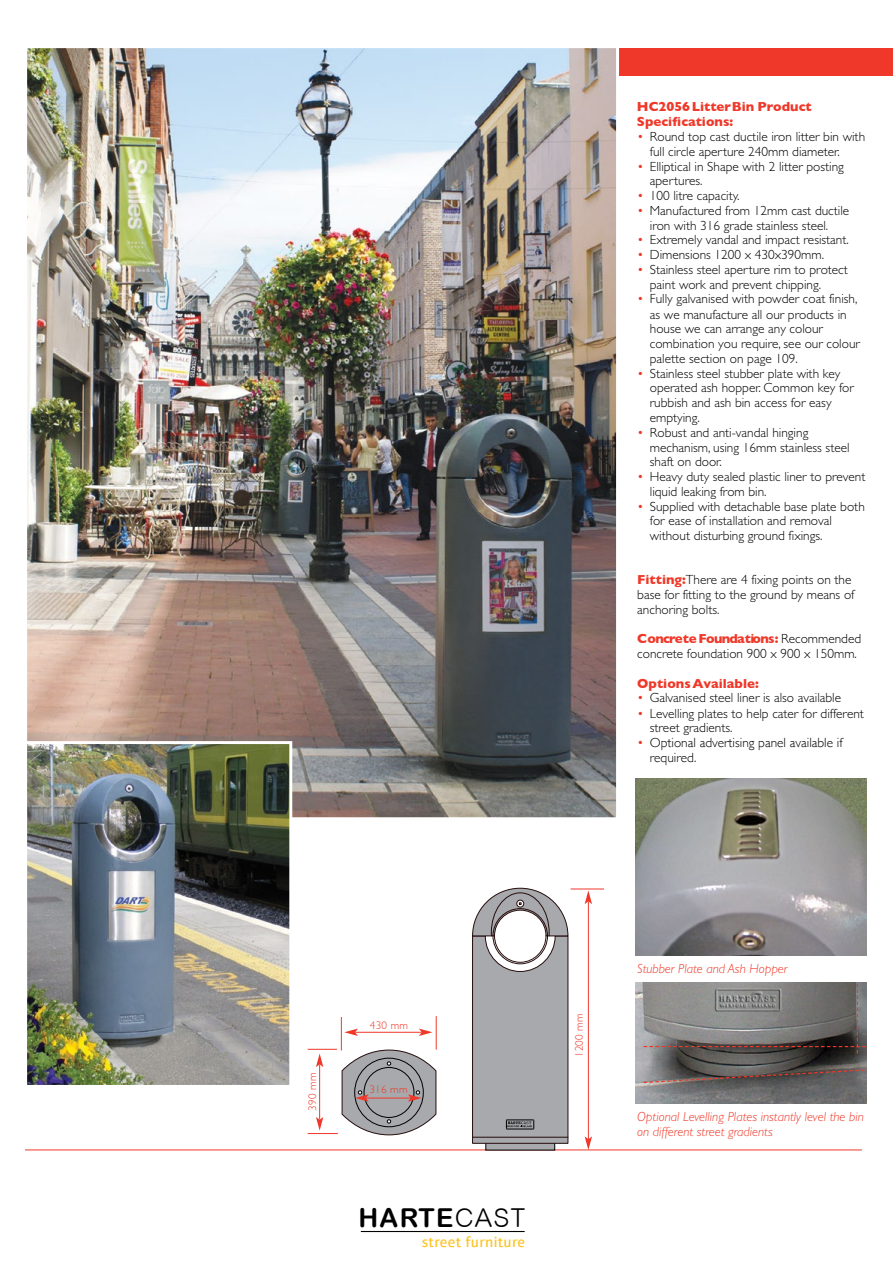
<style>
.page{position:relative;width:893px;height:1263px;background:#fff}
.page>*{position:absolute;margin:0;border:0;box-sizing:border-box;transform-origin:0 0}
.t1{font:26.1px "Arial Rounded MT Bold";letter-spacing:.05em;color:#000}
.t2{font:500 14.7px "Aptifer Sans LTW01";letter-spacing:.02em;color:#fcc425}
.t3{font:300 13.35px/14.7px "Gill Sans";color:#000}
.t4{font:italic 300 13.35px/14.9px "Gill Sans";color:#ef3829}
.t5{font:700 13.35px/14.9px "Gill Sans";color:#ef3829}
.t6{font:300 11.1px "Gill Sans";letter-spacing:.025em;color:#ef3829}
.s1{color:#ef3829}
.s2{font-weight:700;color:#ef3829}
.s3{font-family:"Arial Rounded MT";font-weight:300}
</style>
<div class="page">
<hr style="left:26px;top:75px;width:867px;height:1px;background:#ef3829">
<hr style="left:26px;top:1150px;width:836px;height:1px;background:#ef3829">
<div style="left:619px;top:48px;width:274px;height:27px;background:#ef3829"></div>
<div style="left:486px;top:1140px;width:69px;height:10px;background:#a7a9ac"></div>
<svg style="left:472px;top:888px;width:96px;height:256px"></svg>
<hr style="left:570px;top:889px;width:34px;height:1px;background:#ef3829">
<hr style="left:588px;top:901px;width:1px;height:238px;background:#ef3829">
<svg style="left:585px;top:890px;width:7px;height:14px"></svg>
<svg style="left:585px;top:1136px;width:7px;height:14px"></svg>
<hr style="left:341px;top:1017px;width:1px;height:33px;background:#ef3829">
<hr style="left:436px;top:1016px;width:1px;height:33px;background:#ef3829">
<hr style="left:355px;top:1032px;width:66px;height:1px;background:#ef3829">
<svg style="left:344px;top:1028px;width:14px;height:8px"></svg>
<svg style="left:419px;top:1028px;width:14px;height:8px"></svg>
<svg style="left:308px;top:1049px;width:129px;height:86px"></svg>
<img style="left:26px;top:48px;width:593px;height:770px">
<img style="left:27px;top:741px;width:265px;height:344px">
<svg style="left:26px;top:149px;width:1px;height:669px"></svg>
<img style="left:636px;top:779px;width:230px;height:176px">
<img style="left:636px;top:982px;width:230px;height:122px">
<svg style="left:644px;top:1069px;width:221px;height:14px;background:#655b59"></svg>
<svg style="left:644px;top:983px;width:222px;height:70px;background:#7a7674"></svg>
<hr style="left:443px;top:1262px;width:42px;height:1px;background:#000">
<hr style="left:361px;top:1231px;width:163px;height:1px;background:#000">
<div style="left:495px;top:978px;width:52px;height:73px;background:#a7a9ac"></div>
<p class="t5" style="left:637px;top:99px;width:176px">HC2056 Litter Bin Product<br>Specifications:</p>
<p class="t3" style="left:650px;top:130px;width:217px;text-indent:-13px"><span class="s1">•</span> Round top cast ductile iron litter bin with full circle aperture 240mm diameter.</p>
<p class="t3" style="left:650px;top:159px;width:196px;text-indent:-13px"><span class="s1">•</span> Elliptical in Shape with 2 litter posting apertures.</p>
<p class="t3" style="left:637px;top:188px;width:104px"><span class="s1">•</span> 100 litre capacity.</p>
<p class="t3" style="left:650px;top:203px;width:201px;text-indent:-13px"><span class="s1">•</span> Manufactured from 12mm cast ductile iron with 316 grade stainless steel.</p>
<p class="t3" style="left:637px;top:233px;width:213px"><span class="s1">•</span> Extremely vandal and impact resistant.</p>
<p class="t3" style="left:637px;top:247px;width:188px"><span class="s1">•</span> Dimensions 1200 x 430x390mm.</p>
<p class="t3" style="left:650px;top:263px;width:200px;text-indent:-13px"><span class="s1">•</span> Stainless steel aperture rim to protect paint work and prevent chipping.</p>
<p class="t3" style="left:650px;top:292px;width:212px;text-indent:-13px"><span class="s1">•</span> Fully galvanised with powder coat finish, as we manufacture all our products in house we can arrange any colour combination you require, see our colour palette section on page 109.</p>
<p class="t3" style="left:650px;top:366px;width:205px;text-indent:-13px"><span class="s1">•</span> Stainless steel stubber plate with key operated ash hopper. Common key for rubbish and ash bin access for easy emptying.</p>
<p class="t3" style="left:650px;top:425px;width:201px;text-indent:-13px"><span class="s1">•</span> Robust and anti-vandal hinging mechanism, using 16mm stainless steel shaft on door.</p>
<p class="t3" style="left:650px;top:469px;width:217px;text-indent:-13px"><span class="s1">•</span> Heavy duty sealed plastic liner to prevent liquid leaking from bin.</p>
<p class="t3" style="left:650px;top:499px;width:216px;text-indent:-13px"><span class="s1">•</span> Supplied with detachable base plate both for ease of installation and removal without disturbing ground fixings.</p>
<p class="t3" style="left:637px;top:573px;width:219px"><span class="s2">Fitting:</span>There are 4 fixing points on the base for fitting to the ground by means of anchoring bolts.</p>
<p class="t3" style="left:637px;top:631px;width:225px"><span class="s2">Concrete Foundations:</span> Recommended concrete foundation 900 x 900 x 150mm.</p>
<p class="t5" style="left:637px;top:675px;width:123px">Options Available:</p>
<p class="t3" style="left:637px;top:691px;width:205px"><span class="s1">•</span> Galvanised steel liner is also available</p>
<p class="t3" style="left:650px;top:706px;width:216px;text-indent:-13px"><span class="s1">•</span> Levelling plates to help cater for different street gradients.</p>
<p class="t3" style="left:650px;top:735px;width:194px;text-indent:-13px"><span class="s1">•</span> Optional advertising panel available if required.</p>
<p class="t6" style="left:370px;top:1019px;width:40px">430 mm</p>
<p class="t6" style="left:306px;top:1111px;width:40px;rotate:-90deg">390 mm</p>
<p class="t6" style="left:369px;top:1083px;width:40px">316 mm</p>
<h1 class="t1" style="left:359px;top:1202px;width:168px">HARTE<span class="s3">CAST</span></h1>
<p class="t2" style="left:422px;top:1233px;width:105px">street furniture</p>
<p class="t6" style="left:573px;top:1057px;width:45px;rotate:-90deg">1200 mm</p>
<p class="t4" style="left:637px;top:961px;width:152px">Stubber Plate and Ash Hopper</p>
<p class="t4" style="left:637px;top:1109px;width:228px">Optional Levelling Plates instantly level the bin on different street gradients</p>
</div>
